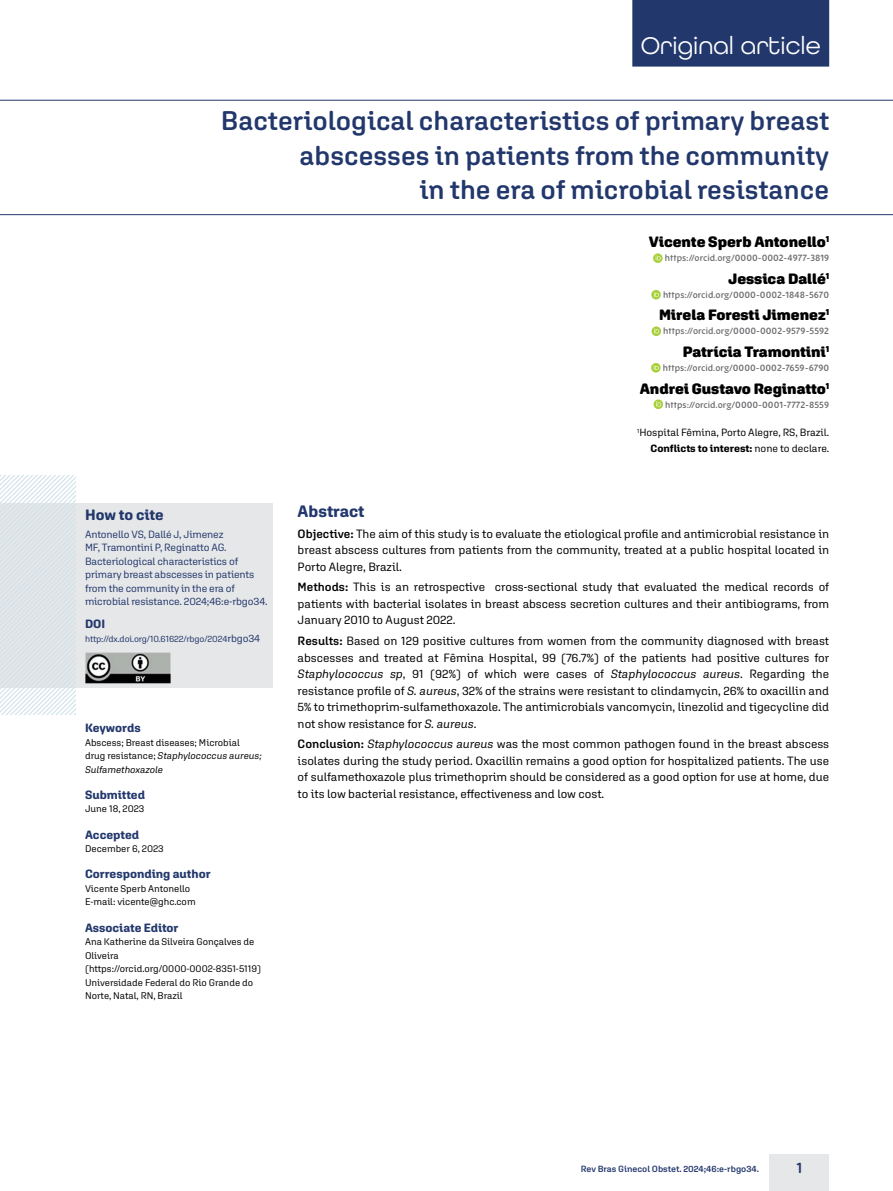
<style>
.page{position:relative;width:893px;height:1191px;background:#fff}
.page>*{position:absolute;margin:0;border:0;box-sizing:border-box;transform-origin:0 0}
.t1{font:600 27px/34.5px "Aglet Sans";color:#22376c;text-align:right}
.t2{font:25.5px "All Round Gothic";color:#fff}
.t3{font:700 16.5px "Aglet Sans";color:#22376c}
.t4{font:900 15px "Aglet Sans";letter-spacing:-.005em;color:#000}
.t5{font:700 15px "Aglet Sans";letter-spacing:-.005em;color:#22376c}
.t6{font:600 15px "Aglet Sans";color:#22376c}
.t7{font:12px/16.5px "Aglet Sans";color:#000;text-align:justify}
.t8{font:700 12px "Aglet Sans";color:#22376c}
.t9{font:10.5px/13.5px "Aglet Sans";letter-spacing:-.01em;color:#22376c}
.t10{font:10.5px/15.8px "Aglet Sans";color:#000;text-align:right}
.t11{font:9.75px/13.5px "Aglet Sans";color:#000}
.t12{font:600 9px "New Zen";color:#6d6e71}
.t13{font:9px "Aglet Sans";letter-spacing:-.01em;color:#22376c}
.t14{font:600 9px "Aglet Sans";color:#22376c}
.s1{font-weight:700}
.s2{font-size:10.5px}
.s3{font-style:italic}
.s4{font-weight:600}
</style>
<div class="page">
<div style="left:770px;top:1154px;width:59px;height:37px;background:#e6e7e8"></div>
<div style="left:632px;top:0;width:197px;height:67px;background:#22376c"></div>
<div style="left:0;top:503px;width:272px;height:185px;background:#e6e7e8"></div>
<img style="left:85px;top:653px;width:86px;height:30px">
<hr style="left:0;top:100px;width:893px;height:1px;background:#22376c">
<hr style="left:0;top:214px;width:893px;height:1px;background:#22376c">
<svg style="left:653px;top:253px;width:10px;height:10px"></svg>
<svg style="left:656px;top:255px;width:5px;height:5px"></svg>
<svg style="left:651px;top:290px;width:10px;height:9px"></svg>
<svg style="left:654px;top:292px;width:5px;height:5px"></svg>
<svg style="left:651px;top:326px;width:10px;height:10px"></svg>
<svg style="left:654px;top:328px;width:5px;height:5px"></svg>
<svg style="left:651px;top:363px;width:10px;height:9px"></svg>
<svg style="left:654px;top:365px;width:5px;height:5px"></svg>
<svg style="left:653px;top:399px;width:10px;height:10px"></svg>
<svg style="left:656px;top:401px;width:5px;height:5px"></svg>
<svg style="left:0;top:475px;width:76px;height:239px"></svg>
<h2 class="t2" style="left:641px;top:30px;width:181px">Original article</h2>
<h1 class="t1" style="left:221px;top:103px;width:610px">Bacteriological characteristics of primary breast abscesses in patients from the community<br>in the era of microbial resistance</h1>
<p class="t4" style="left:649px;top:233px;width:182px">Vicente Sperb Antonello<sup>1</sup></p>
<p class="t12" style="left:665px;top:253px;width:166px">https://orcid.org/0000-0002-4977-3819</p>
<p class="t4" style="left:728px;top:270px;width:103px">Jessica Dallé<sup>1</sup></p>
<p class="t12" style="left:663px;top:289px;width:168px">https://orcid.org/0000-0002-1848-5670</p>
<p class="t4" style="left:659px;top:306px;width:172px">Mirela Foresti Jimenez<sup>1</sup></p>
<p class="t12" style="left:663px;top:326px;width:167px">https://orcid.org/0000-0002-9579-5592</p>
<p class="t4" style="left:683px;top:343px;width:148px">Patrícia Tramontini<sup>1</sup></p>
<p class="t12" style="left:663px;top:362px;width:168px">https://orcid.org/0000-0002-7659-6790</p>
<p class="t4" style="left:640px;top:379px;width:191px">Andrei Gustavo Reginatto<sup>1</sup></p>
<p class="t12" style="left:665px;top:399px;width:165px">https://orcid.org/0000-0001-7772-8559</p>
<p class="t10" style="left:637px;top:424px;width:194px"><sup>1</sup>Hospital Fêmina, Porto Alegre, RS, Brazil.<br><span class="s1">Conflicts to interest:</span> none to declare.</p>
<p class="t5" style="left:85px;top:505px;width:80px">How to cite</p>
<p class="t9" style="left:85px;top:527px;width:184px">Antonello VS, Dallé J, Jimenez<br>MF, Tramontini P, Reginatto AG.<br>Bacteriological characteristics of primary breast abscesses in patients from the community in the era of microbial resistance. 2024;46:e-rbgo34.</p>
<p class="t8" style="left:85px;top:616px;width:22px">DOI</p>
<p class="t13" style="left:85px;top:633px;width:177px">http://dx.doi.org/10.61622/rbgo/2024<span class="s2">rbgo34</span></p>
<p class="t8" style="left:85px;top:720px;width:57px">Keywords</p>
<p class="t11" style="left:85px;top:735px;width:178px">Abscess; Breast diseases; Microbial drug resistance; <span class="s3">Staphylococcus aureus;<br>Sulfamethoxazole</span></p>
<p class="t8" style="left:85px;top:787px;width:62px">Submitted</p>
<p class="t11" style="left:85px;top:802px;width:61px">June 18, 2023</p>
<p class="t8" style="left:85px;top:827px;width:56px">Accepted</p>
<p class="t11" style="left:85px;top:841px;width:80px">December 6, 2023</p>
<p class="t8" style="left:85px;top:867px;width:127px">Corresponding author</p>
<p class="t11" style="left:85px;top:881px;width:112px">Vicente Sperb Antonello<br>E-mail: vicente@ghc.com</p>
<p class="t8" style="left:85px;top:920px;width:95px">Associate Editor</p>
<p class="t11" style="left:85px;top:935px;width:178px">Ana Katherine da Silveira Gonçalves de<br>Oliveira (https://orcid.org/0000-0002-8351-5119)<br>Universidade Federal do Rio Grande do<br>Norte, Natal, RN, Brazil</p>
<h3 class="t3" style="left:298px;top:501px;width:68px">Abstract</h3>
<p class="t7" style="left:298px;top:525px;width:533px"><span class="s4">Objective:</span> The aim of this study is to evaluate the etiological profile and antimicrobial resistance in breast abscess cultures from patients from the community, treated at a public hospital located in Porto Alegre, Brazil.</p>
<p class="t7" style="left:298px;top:579px;width:533px"><span class="s4">Methods:</span> This is an retrospective cross-sectional study that evaluated the medical records of patients with bacterial isolates in breast abscess secretion cultures and their antibiograms, from January 2010 to August 2022.</p>
<p class="t7" style="left:298px;top:632px;width:533px"><span class="s4">Results:</span> Based on 129 positive cultures from women from the community diagnosed with breast abscesses and treated at Fêmina Hospital, 99 (76.7%) of the patients had positive cultures for <span class="s3">Staphylococcus sp</span>, 91 (92%) of which were cases of <span class="s3">Staphylococcus aureus</span>. Regarding the resistance profile of <span class="s3">S. aureus</span>, 32% of the strains were resistant to clindamycin, 26% to oxacillin and 5% to trimethoprim-sulfamethoxazole. The antimicrobials vancomycin, linezolid and tigecycline did not show resistance for <span class="s3">S. aureus</span>.</p>
<p class="t7" style="left:298px;top:736px;width:533px"><span class="s4">Conclusion:</span> <span class="s3">Staphylococcus aureus</span> was the most common pathogen found in the breast abscess isolates during the study period. Oxacillin remains a good option for hospitalized patients. The use of sulfamethoxazole plus trimethoprim should be considered as a good option for use at home, due to its low bacterial resistance, effectiveness and low cost.</p>
<p class="t14" style="left:581px;top:1163px;width:180px">Rev Bras Ginecol Obstet. 2024;46:e-rbgo34.</p>
<p class="t6" style="left:796px;top:1158px;width:8px">1</p>
</div>
